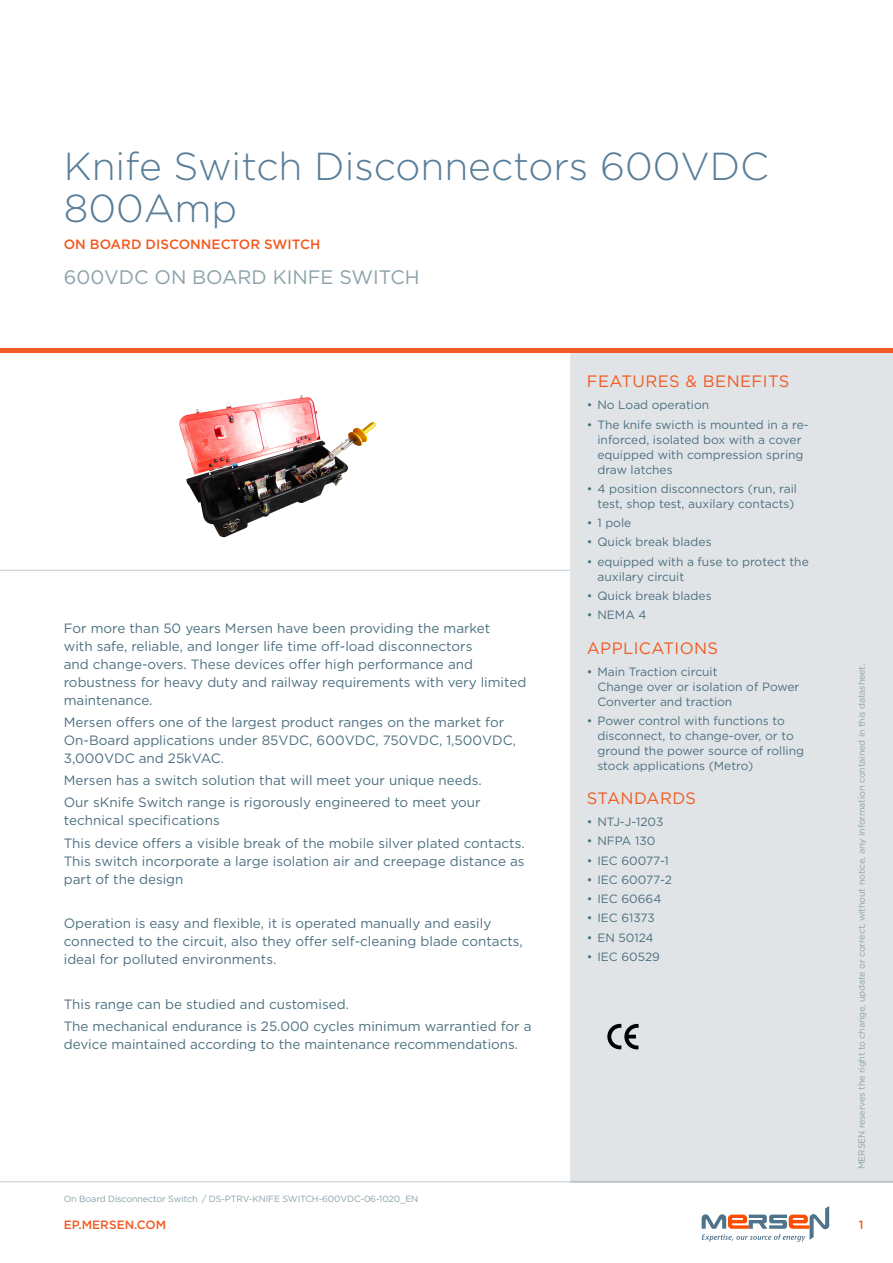
<style>
.page{position:relative;width:893px;height:1263px;background:#fff}
.page>*{position:absolute;margin:0;border:0;box-sizing:border-box;transform-origin:0 0}
.t1{font:300 39px/42px "Gotham";color:#587d98}
.t2{font:19.5px "Gotham";color:#8ba1a9}
.t3{font:16.5px "Gotham";letter-spacing:.025em;color:#f15a22}
.t4{font:13.5px/18px "Gotham";color:#4c7080}
.t5{font:500 13.5px "Gotham";color:#f15a22}
.t6{font:12px/15px "Gotham";color:#4c7080}
.t7{font:500 12px "Gotham";color:#f15a22}
.t8{font:9px "Gotham";letter-spacing:-.015em;color:#8ba1a9}
</style>
<div class="page">
<hr style="left:0;top:1181px;width:893px;height:1px;background:#bec8cd">
<div style="left:570px;top:353px;width:323px;height:829px;background:#e1e4e7"></div>
<hr style="left:0;top:349px;width:893px;height:4px;background:#f15a22">
<hr style="left:0;top:570px;width:570px;height:1px;background:#bec8cd">
<svg style="left:702px;top:1206px;width:127px;height:36px"></svg>
<img style="left:179px;top:395px;width:197px;height:143px">
<svg style="left:607px;top:1024px;width:32px;height:25px"></svg>
<h1 class="t1" style="left:64px;top:144px;width:707px">Knife Switch Disconnectors 600VDC<br>800Amp</h1>
<p class="t5" style="left:64px;top:235px;width:258px">ON BOARD DISCONNECTOR SWITCH</p>
<h2 class="t2" style="left:64px;top:264px;width:357px">600VDC ON BOARD KINFE SWITCH</h2>
<p class="t4" style="left:64px;top:619px;width:464px">For more than 50 years Mersen have been providing the market<br>with safe, reliable, and longer life time off-load disconnectors<br>and change-overs. These devices offer high performance and robustness for heavy duty and railway requirements with very limited maintenance.</p>
<p class="t4" style="left:64px;top:713px;width:454px">Mersen offers one of the largest product ranges on the market for<br>On-Board applications under 85VDC, 600VDC, 750VDC, 1,500VDC,<br>3,000VDC and 25kVAC.</p>
<p class="t4" style="left:64px;top:769px;width:419px;line-height:22.2px">Mersen has a switch solution that will meet your unique needs.<br>Our sKnife Switch range is rigorously engineered to meet your</p>
<p class="t4" style="left:64px;top:809px;width:462px;line-height:22.2px">technical specifications<br>This device offers a visible break of the mobile silver plated contacts.</p>
<p class="t4" style="left:64px;top:851px;width:462px">This switch incorporate a large isolation air and creepage distance as part of the design</p>
<p class="t4" style="left:64px;top:914px;width:461px">Operation is easy and flexible, it is operated manually and easily connected to the circuit, also they offer self-cleaning blade contacts, ideal for polluted environments.</p>
<p class="t4" style="left:64px;top:992px;width:469px;line-height:22.2px">This range can be studied and customised.<br>The mechanical endurance is 25.000 cycles minimum warrantied for a</p>
<p class="t4" style="left:64px;top:1035px;width:456px">device maintained according to the maintenance recommendations.</p>
<p class="t3" style="left:587px;top:371px;width:204px">FEATURES &amp; BENEFITS</p>
<p class="t6" style="left:587px;top:397px;width:124px">• No Load operation</p>
<p class="t6" style="left:597px;top:417px;width:213px;text-indent:-11px">• The knife swicth is mounted in a re&shy;inforced, isolated box with a cover equipped with compression spring draw latches</p>
<p class="t6" style="left:587px;top:481px;width:212px;text-align:right">• 4 position disconnectors (run, rail test, shop test, auxilary contacts)</p>
<p class="t6" style="left:587px;top:515px;width:46px">• 1 pole</p>
<p class="t6" style="left:587px;top:534px;width:126px">• Quick break blades</p>
<p class="t6" style="left:597px;top:554px;width:213px;text-indent:-11px">• equipped with a fuse to protect the auxilary circuit</p>
<p class="t6" style="left:587px;top:588px;width:126px">• Quick break blades</p>
<p class="t6" style="left:587px;top:607px;width:61px">• NEMA 4</p>
<p class="t3" style="left:587px;top:637px;width:133px">APPLICATIONS</p>
<p class="t6" style="left:597px;top:663px;width:203px;text-indent:-11px">• Main Traction circuit<br>Change over or isolation of Power<br>Converter and traction</p>
<p class="t6" style="left:597px;top:713px;width:208px;text-indent:-11px">• Power control with functions to disconnect, to change-over, or to ground the power source of rolling stock applications (Metro)</p>
<p class="t3" style="left:587px;top:788px;width:111px">STANDARDS</p>
<p class="t6" style="left:587px;top:814px;width:78px">• NTJ-J-1203</p>
<p class="t6" style="left:587px;top:833px;width:70px">• NFPA 130</p>
<p class="t6" style="left:587px;top:853px;width:84px">• IEC 60077-1</p>
<p class="t6" style="left:587px;top:872px;width:87px">• IEC 60077-2</p>
<p class="t6" style="left:587px;top:891px;width:76px">• IEC 60664</p>
<p class="t6" style="left:587px;top:910px;width:69px">• IEC 61373</p>
<p class="t6" style="left:587px;top:930px;width:68px">• EN 50124</p>
<p class="t6" style="left:587px;top:949px;width:75px">• IEC 60529</p>
<p class="t8" style="left:856px;top:1169px;width:507px;rotate:-90deg">MERSEN reserves the right to change, update or correct, without notice, any information contained in this datasheet.</p>
<p class="t8" style="left:64px;top:1193px;width:356px">On Board Disconnector Switch / DS-PTRV-KNIFE SWITCH-600VDC-06-1020_EN</p>
<p class="t7" style="left:64px;top:1217px;width:104px">EP.MERSEN.COM</p>
<p class="t7" style="left:859px;top:1217px;width:6px">1</p>
</div>
